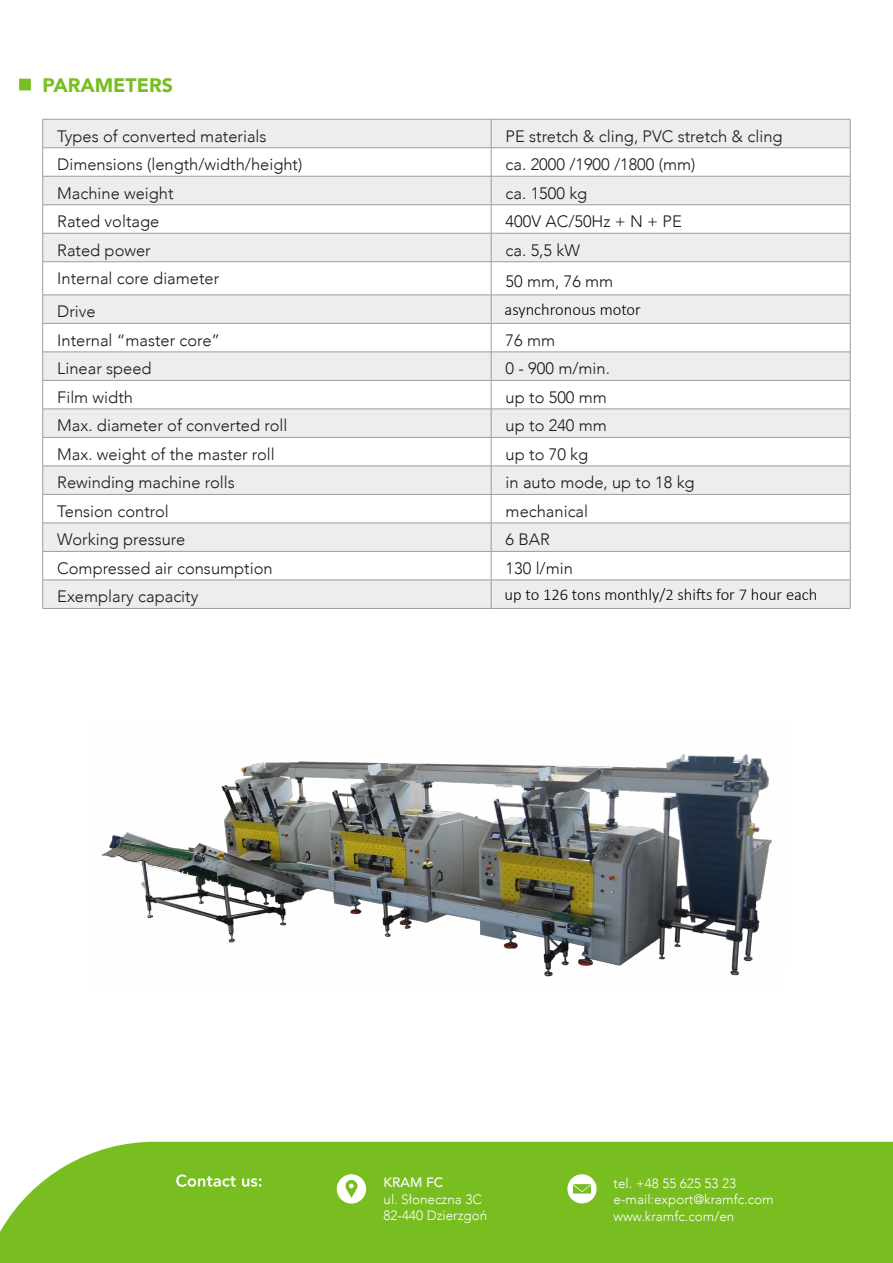
<style>
.page{position:relative;width:893px;height:1263px;background:#fff}
.page>*{position:absolute;margin:0;border:0;box-sizing:border-box;transform-origin:0 0}
.t1{font:900 19.5px "Avenir";color:#78be20}
.t2{font:300 16.5px "Avenir";color:#1a1a1a}
.t3{font:300 16.5px "Calibri";color:#000}
.t4{font:300 13.5px/16.2px "Avenir";color:#fff}
.t5{font:500 13.5px "Avenir";color:#fff}
</style>
<div class="page">
<svg style="left:43px;top:120px;width:807px;height:488px;fill:#ededed"></svg>
<hr style="left:43px;top:119px;width:448px;height:1px;background:#9d9d9c">
<hr style="left:491px;top:119px;width:359px;height:1px;background:#9d9d9c">
<hr style="left:43px;top:147px;width:448px;height:1px;background:#9d9d9c">
<hr style="left:491px;top:147px;width:359px;height:1px;background:#9d9d9c">
<hr style="left:43px;top:176px;width:448px;height:1px;background:#9d9d9c">
<hr style="left:491px;top:176px;width:359px;height:1px;background:#9d9d9c">
<hr style="left:43px;top:204px;width:448px;height:1px;background:#9d9d9c">
<hr style="left:491px;top:204px;width:359px;height:1px;background:#9d9d9c">
<hr style="left:43px;top:233px;width:448px;height:1px;background:#9d9d9c">
<svg style="left:42px;top:119px;width:1px;height:143px"></svg>
<hr style="left:491px;top:233px;width:359px;height:1px;background:#9d9d9c">
<svg style="left:491px;top:119px;width:1px;height:142px"></svg>
<svg style="left:850px;top:119px;width:1px;height:143px"></svg>
<hr style="left:43px;top:261px;width:448px;height:1px;background:#9d9d9c">
<hr style="left:42px;top:262px;width:1px;height:33px;background:#9d9d9c">
<hr style="left:491px;top:261px;width:359px;height:1px;background:#9d9d9c">
<hr style="left:491px;top:262px;width:1px;height:33px;background:#9d9d9c">
<hr style="left:850px;top:262px;width:1px;height:33px;background:#9d9d9c">
<hr style="left:43px;top:295px;width:448px;height:1px;background:#9d9d9c">
<hr style="left:491px;top:295px;width:359px;height:1px;background:#9d9d9c">
<hr style="left:43px;top:323px;width:448px;height:1px;background:#9d9d9c">
<hr style="left:491px;top:323px;width:359px;height:1px;background:#9d9d9c">
<hr style="left:43px;top:352px;width:448px;height:1px;background:#9d9d9c">
<hr style="left:491px;top:352px;width:359px;height:1px;background:#9d9d9c">
<hr style="left:43px;top:380px;width:448px;height:1px;background:#9d9d9c">
<hr style="left:491px;top:380px;width:359px;height:1px;background:#9d9d9c">
<hr style="left:43px;top:409px;width:448px;height:1px;background:#9d9d9c">
<hr style="left:491px;top:409px;width:359px;height:1px;background:#9d9d9c">
<svg style="left:491px;top:295px;width:1px;height:313px"></svg>
<hr style="left:43px;top:437px;width:448px;height:1px;background:#9d9d9c">
<hr style="left:491px;top:437px;width:359px;height:1px;background:#9d9d9c">
<hr style="left:43px;top:466px;width:448px;height:1px;background:#9d9d9c">
<hr style="left:491px;top:466px;width:359px;height:1px;background:#9d9d9c">
<hr style="left:43px;top:494px;width:448px;height:1px;background:#9d9d9c">
<hr style="left:491px;top:494px;width:359px;height:1px;background:#9d9d9c">
<hr style="left:43px;top:523px;width:448px;height:1px;background:#9d9d9c">
<hr style="left:491px;top:523px;width:359px;height:1px;background:#9d9d9c">
<hr style="left:43px;top:551px;width:448px;height:1px;background:#9d9d9c">
<hr style="left:491px;top:551px;width:359px;height:1px;background:#9d9d9c">
<hr style="left:43px;top:580px;width:448px;height:1px;background:#9d9d9c">
<svg style="left:42px;top:295px;width:1px;height:313px"></svg>
<hr style="left:491px;top:580px;width:359px;height:1px;background:#9d9d9c">
<svg style="left:850px;top:295px;width:1px;height:313px"></svg>
<hr style="left:43px;top:608px;width:448px;height:1px;background:#9d9d9c">
<hr style="left:491px;top:608px;width:359px;height:1px;background:#9d9d9c">
<div style="left:0;top:1142px;width:893px;height:121px;background:#78be20"></div>
<svg style="left:337px;top:1174px;width:29px;height:29px"></svg>
<svg style="left:567px;top:1174px;width:30px;height:29px"></svg>
<svg style="left:176px;top:1174px;width:86px;height:13px"></svg>
<svg style="left:19px;top:79px;width:12px;height:11px"></svg>
<img style="left:101px;top:754px;width:671px;height:223px">
<p class="t1" style="left:43px;top:68px;width:132px">PARAMETERS</p>
<p class="t2" style="left:57px;top:126px;width:211px">Types of converted materials</p>
<p class="t2" style="left:506px;top:126px;width:278px">PE stretch &amp; cling, PVC stretch &amp; cling</p>
<p class="t2" style="left:57px;top:155px;width:247px">Dimensions (length/width/height)</p>
<p class="t2" style="left:506px;top:155px;width:191px">ca. 2000 /1900 /1800 (mm)</p>
<p class="t2" style="left:57px;top:183px;width:118px">Machine weight</p>
<p class="t2" style="left:506px;top:183px;width:83px">ca. 1500 kg</p>
<p class="t2" style="left:57px;top:212px;width:104px">Rated voltage</p>
<p class="t2" style="left:506px;top:212px;width:178px">400V AC/50Hz + N + PE</p>
<p class="t2" style="left:57px;top:240px;width:95px">Rated power</p>
<p class="t2" style="left:506px;top:240px;width:76px">ca. 5,5 kW</p>
<p class="t2" style="left:57px;top:269px;width:164px">Internal core diameter</p>
<p class="t2" style="left:506px;top:271px;width:109px">50 mm, 76 mm</p>
<p class="t2" style="left:57px;top:302px;width:40px">Drive</p>
<p class="t3" style="left:505px;top:300px;width:138px">asynchronous motor</p>
<p class="t2" style="left:57px;top:330px;width:164px">Internal “master core”</p>
<p class="t2" style="left:506px;top:330px;width:51px">76 mm</p>
<p class="t2" style="left:57px;top:359px;width:96px">Linear speed</p>
<p class="t2" style="left:506px;top:359px;width:106px">0 - 900 m/min.</p>
<p class="t2" style="left:57px;top:387px;width:77px">Film width</p>
<p class="t2" style="left:506px;top:387px;width:103px">up to 500 mm</p>
<p class="t2" style="left:57px;top:416px;width:232px">Max. diameter of converted roll</p>
<p class="t2" style="left:506px;top:416px;width:103px">up to 240 mm</p>
<p class="t2" style="left:57px;top:444px;width:219px">Max. weight of the master roll</p>
<p class="t2" style="left:506px;top:444px;width:84px">up to 70 kg</p>
<p class="t2" style="left:57px;top:473px;width:179px">Rewinding machine rolls</p>
<p class="t2" style="left:506px;top:473px;width:191px">in auto mode, up to 18 kg</p>
<p class="t2" style="left:57px;top:501px;width:113px">Tension control</p>
<p class="t2" style="left:506px;top:501px;width:84px">mechanical</p>
<p class="t2" style="left:57px;top:530px;width:130px">Working pressure</p>
<p class="t2" style="left:506px;top:530px;width:46px">6 BAR</p>
<p class="t2" style="left:57px;top:558px;width:217px">Compressed air consumption</p>
<p class="t2" style="left:506px;top:558px;width:69px">130 l/min</p>
<p class="t2" style="left:57px;top:587px;width:143px">Exemplary capacity</p>
<p class="t3" style="left:505px;top:585px;width:314px">up to 126 tons monthly/2 shifts for 7 hour each</p>
<p class="t5" style="left:384px;top:1171px;width:61px">KRAM FC</p>
<p class="t4" style="left:384px;top:1191px;width:105px">ul. Słoneczna 3C<br>82-440 Dzierzgoń</p>
<p class="t4" style="left:614px;top:1175px;width:162px">tel. +48 55 625 53 23 e-mail:export@kramfc.com www.kramfc.com/en</p>
</div>
